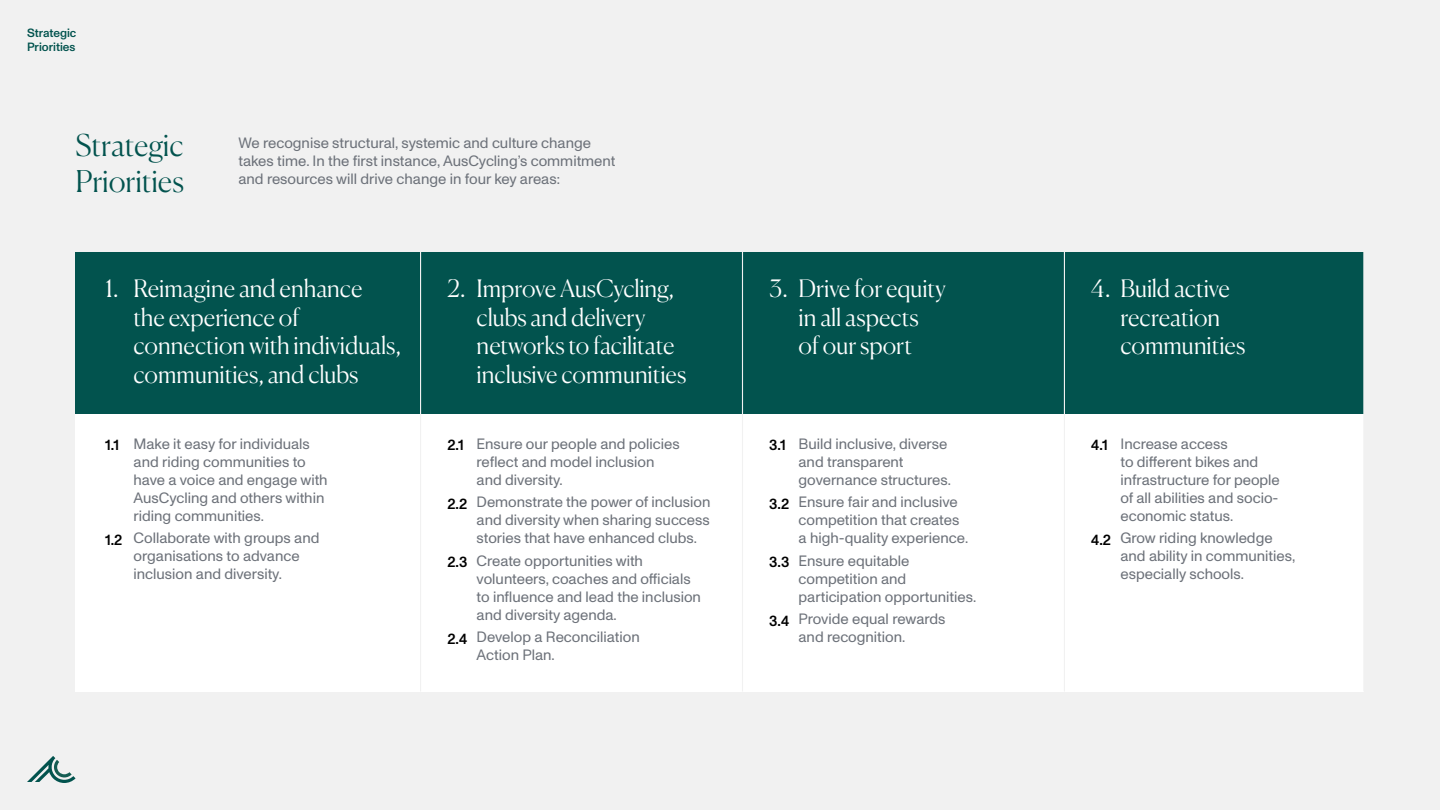
<style>
.page{position:relative;width:1440px;height:810px;background:#f1f1f1}
.page>*{position:absolute;margin:0;border:0;box-sizing:border-box;transform-origin:0 0}
.t1{font:300 30px/36px "Canela Trial";color:#02534e}
.t2{font:300 24px/28.8px "Canela Trial";letter-spacing:-.005em;color:#fff}
.t3{font:15px/18px "ABC Monument Grotesk Unlicensed Trial";color:#6d727a}
.t4{font:500 15px "ABC Monument Grotesk Unlicensed Trial";color:#000}
.t5{font:500 12px/14.4px "ABC Monument Grotesk Unlicensed Trial";color:#02534e}
</style>
<div class="page">
<svg style="left:27px;top:756px;width:49px;height:27px"></svg>
<div style="left:76px;top:252px;width:1288px;height:440px;background:#fff"></div>
<div style="left:76px;top:252px;width:1288px;height:162px;background:#02534e"></div>
<hr style="left:1064px;top:252px;width:1px;height:440px;background:#f1f1f1">
<hr style="left:1363px;top:252px;width:1px;height:440px;background:#f1f1f1">
<hr style="left:742px;top:252px;width:1px;height:440px;background:#f1f1f1">
<hr style="left:420px;top:252px;width:1px;height:440px;background:#f1f1f1">
<p class="t5" style="left:27px;top:25px;width:51px">Strategic<br>Priorities</p>
<h1 class="t1" style="left:76px;top:130px;width:110px">Strategic<br>Priorities</h1>
<p class="t3" style="left:238px;top:134px;width:378px">We recognise structural, systemic and culture change takes time. In the first instance, AusCycling’s commitment and resources will drive change in four key areas:</p>
<h2 class="t2" style="left:105px;top:276px;width:15px">1.</h2>
<h2 class="t2" style="left:134px;top:276px;width:269px">Reimagine and enhance<br>the experience of connection with individuals, communities, and clubs</h2>
<h2 class="t2" style="left:477px;top:276px;width:211px;text-indent:-29px">2. Improve AusCycling, clubs and delivery networks to facilitate inclusive communities</h2>
<h2 class="t2" style="left:769px;top:276px;width:178px;text-align:center">3. Drive for equity in all aspects<br>of our sport</h2>
<h2 class="t2" style="left:1121px;top:276px;width:126px;text-indent:-29px">4. Build active recreation communities</h2>
<p class="t4" style="left:105px;top:436px;width:16px">1.1</p>
<p class="t4" style="left:105px;top:531px;width:19px">1.2</p>
<p class="t3" style="left:134px;top:434px;width:196px">Make it easy for individuals and riding communities to have a voice and engage with<br>AusCycling and others within riding communities.</p>
<p class="t3" style="left:134px;top:529px;width:187px">Collaborate with groups and organisations to advance inclusion and diversity.</p>
<p class="t4" style="left:447px;top:436px;width:18px">2.1</p>
<p class="t4" style="left:447px;top:495px;width:21px">2.2</p>
<p class="t4" style="left:447px;top:553px;width:21px">2.3</p>
<p class="t4" style="left:447px;top:630px;width:21px">2.4</p>
<p class="t3" style="left:477px;top:434px;width:205px">Ensure our people and policies reflect and model inclusion and diversity.</p>
<p class="t3" style="left:477px;top:493px;width:235px;text-align:justify">Demonstrate the power of inclusion and diversity when sharing success stories that have enhanced clubs.</p>
<p class="t3" style="left:477px;top:551px;width:226px">Create opportunities with volunteers, coaches and officials to influence and lead the inclusion and diversity agenda.</p>
<p class="t3" style="left:477px;top:628px;width:165px">Develop a Reconciliation<br>Action Plan.</p>
<p class="t4" style="left:769px;top:436px;width:18px">3.1</p>
<p class="t4" style="left:769px;top:495px;width:21px">3.2</p>
<p class="t4" style="left:769px;top:553px;width:22px">3.3</p>
<p class="t4" style="left:769px;top:612px;width:22px">3.4</p>
<p class="t3" style="left:799px;top:434px;width:154px">Build inclusive, diverse and transparent governance structures.</p>
<p class="t3" style="left:799px;top:493px;width:171px">Ensure fair and inclusive competition that creates a high-quality experience.</p>
<p class="t3" style="left:799px;top:551px;width:179px">Ensure equitable competition and participation opportunities.</p>
<p class="t3" style="left:799px;top:610px;width:148px">Provide equal rewards and recognition.</p>
<p class="t4" style="left:1091px;top:436px;width:18px">4.1</p>
<p class="t4" style="left:1091px;top:531px;width:21px">4.2</p>
<p class="t3" style="left:1121px;top:434px;width:161px">Increase access<br>to different bikes and infrastructure for people of all abilities and socio&shy;economic status.</p>
<p class="t3" style="left:1121px;top:529px;width:176px">Grow riding knowledge and ability in communities, especially schools.</p>
</div>
